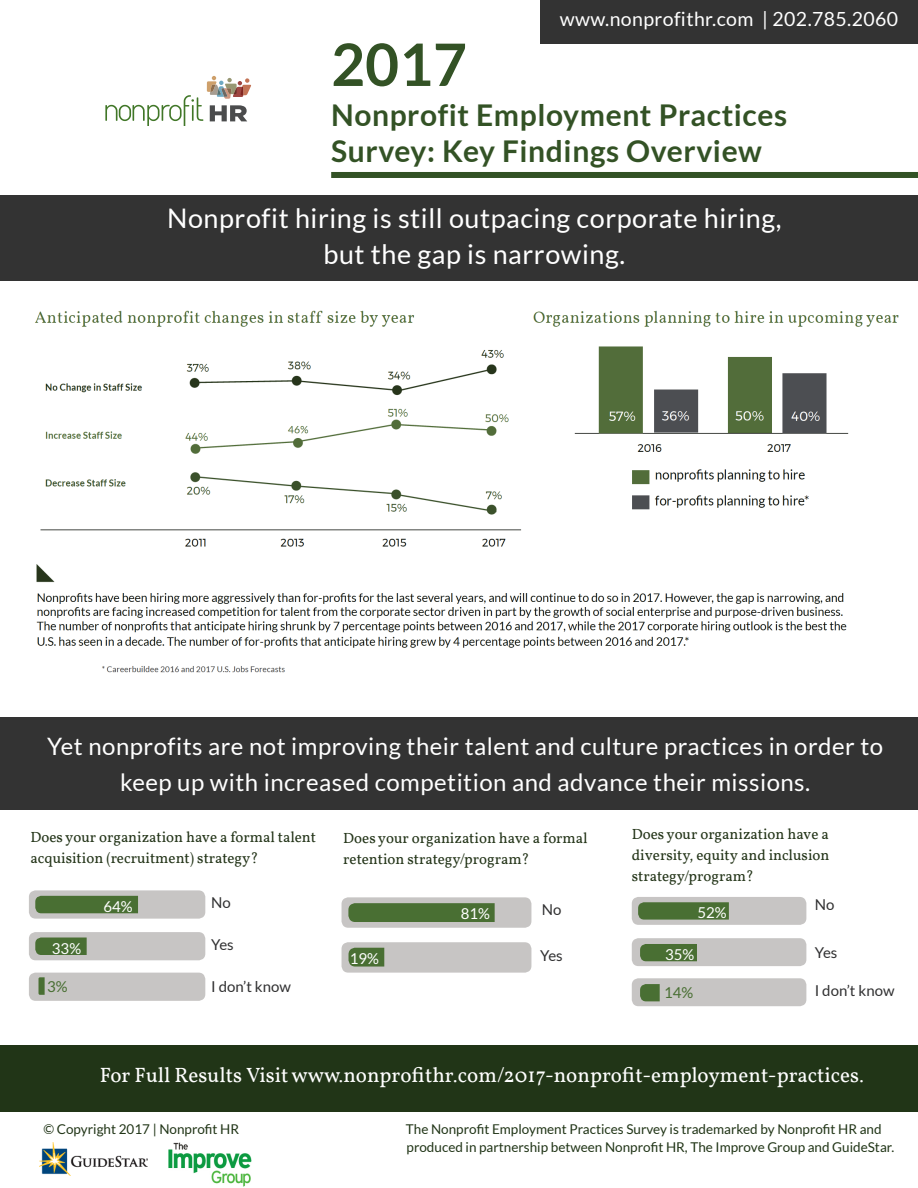
<style>
.page{position:relative;width:918px;height:1188px;background:#fff}
.page>*{position:absolute;margin:0;border:0;box-sizing:border-box;transform-origin:0 0}
.t1{font:700 58.5px "Lato";color:#335225}
.t2{font:700 30px/36px "Lato";letter-spacing:.02em;color:#335225}
.t3{font:27px/36px "Lato";letter-spacing:.02em;color:#fff;text-align:center}
.t4{font:24px/36px "Lato";letter-spacing:.02em;color:#fff;text-align:center}
.t5{font:21px "Vollkorn";color:#fff}
.t6{font:19.5px "Lato";letter-spacing:.02em;color:#fff}
.t7{font:15px/21px "Vollkorn";color:#243519}
.t8{font:15px "Lato";color:#303031}
.t9{font:15px "Lato";color:#fff}
.t10{font:15px "Lato";color:#496f33}
.t11{font:13.5px "Lato";color:#213517}
</style>
<div class="page">
<div style="left:0;top:195px;width:918px;height:86px;background:#333"></div>
<svg style="left:105px;top:76px;width:146px;height:49px"></svg>
<div style="left:331px;top:172px;width:587px;height:6px;background:#335225"></div>
<img style="left:35px;top:310px;width:864px;height:363px">
<div style="left:0;top:717px;width:918px;height:93px;background:#333"></div>
<div style="left:29px;top:890px;width:176px;height:29px;background:#c7c5c4;border-radius:7px"></div>
<div style="left:35px;top:896px;width:103px;height:17px;background:#496f33"></div>
<div style="left:29px;top:932px;width:176px;height:28px;background:#c7c5c4;border-radius:7px"></div>
<svg style="left:35px;top:938px;width:52px;height:17px"></svg>
<div style="left:29px;top:973px;width:176px;height:28px;background:#c7c5c4;border-radius:7px"></div>
<svg style="left:39px;top:977px;width:6px;height:18px"></svg>
<div style="left:342px;top:897px;width:189px;height:31px;background:#c7c5c4;border-radius:7px"></div>
<svg style="left:348px;top:903px;width:147px;height:19px;background:#4b7036"></svg>
<div style="left:342px;top:942px;width:189px;height:31px;background:#c7c5c4;border-radius:7px"></div>
<svg style="left:349px;top:948px;width:35px;height:19px"></svg>
<div style="left:632px;top:897px;width:174px;height:28px;background:#c7c5c4;border-radius:7px"></div>
<svg style="left:638px;top:902px;width:91px;height:18px;background:#4f733a"></svg>
<div style="left:632px;top:938px;width:174px;height:28px;background:#c7c5c4;border-radius:7px"></div>
<svg style="left:640px;top:944px;width:57px;height:17px"></svg>
<div style="left:632px;top:978px;width:174px;height:28px;background:#c7c5c4;border-radius:7px"></div>
<svg style="left:640px;top:984px;width:20px;height:17px"></svg>
<div style="left:0;top:1045px;width:918px;height:67px;background:#213517"></div>
<img style="left:169px;top:1142px;width:83px;height:44px">
<img style="left:39px;top:1142px;width:109px;height:33px">
<div style="left:540px;top:0;width:378px;height:44px;background:#333"></div>
<p class="t6" style="left:560px;top:9px;width:340px">www.nonprofithr.com | 202.785.2060</p>
<p class="t1" style="left:331px;top:31px;width:137px">2017</p>
<p class="t2" style="left:331px;top:97px;width:458px">Nonprofit Employment Practices<br>Survey: Key Findings Overview</p>
<p class="t3" style="left:167px;top:200px;width:616px">Nonprofit hiring is still outpacing corporate hiring, but the gap is narrowing.</p>
<p class="t4" style="left:47px;top:728px;width:838px">Yet nonprofits are not improving their talent and culture practices in order to keep up with increased competition and advance their missions.</p>
<p class="t7" style="left:31px;top:826px;width:287px">Does your organization have a formal talent acquisition (recruitment) strategy?</p>
<p class="t9" style="left:52px;top:940px;width:31px">33%</p>
<p class="t10" style="left:47px;top:978px;width:22px">3%</p>
<p class="t9" style="left:103px;top:898px;width:31px">64%</p>
<p class="t8" style="left:211px;top:894px;width:21px">No</p>
<p class="t8" style="left:211px;top:936px;width:24px">Yes</p>
<p class="t8" style="left:211px;top:978px;width:81px">I don’t know</p>
<p class="t7" style="left:343px;top:827px;width:246px">Does your organization have a formal retention strategy/program?</p>
<p class="t7" style="left:632px;top:823px;width:199px;text-align:justify">Does your organization have a diversity, equity and inclusion strategy/program?</p>
<p class="t9" style="left:350px;top:950px;width:31px">19%</p>
<p class="t9" style="left:461px;top:906px;width:31px">81%</p>
<p class="t8" style="left:542px;top:901px;width:21px">No</p>
<p class="t8" style="left:540px;top:948px;width:24px">Yes</p>
<p class="t9" style="left:698px;top:905px;width:31px">52%</p>
<p class="t9" style="left:665px;top:947px;width:31px">35%</p>
<p class="t10" style="left:664px;top:984px;width:31px">14%</p>
<p class="t8" style="left:815px;top:896px;width:21px">No</p>
<p class="t8" style="left:815px;top:944px;width:24px">Yes</p>
<p class="t8" style="left:815px;top:982px;width:81px">I don’t know</p>
<p class="t5" style="left:100px;top:1062px;width:766px">For Full Results Visit www.nonprofithr.com/2017-nonprofit-employment-practices.</p>
<p class="t11" style="left:44px;top:1122px;width:197px">© Copyright 2017 | Nonprofit HR</p>
<p class="t11" style="left:406px;top:1122px;width:477px">The Nonprofit Employment Practices Survey is trademarked by Nonprofit HR and</p>
<p class="t11" style="left:407px;top:1140px;width:489px">produced in partnership between Nonprofit HR, The Improve Group and GuideStar.</p>
</div>
